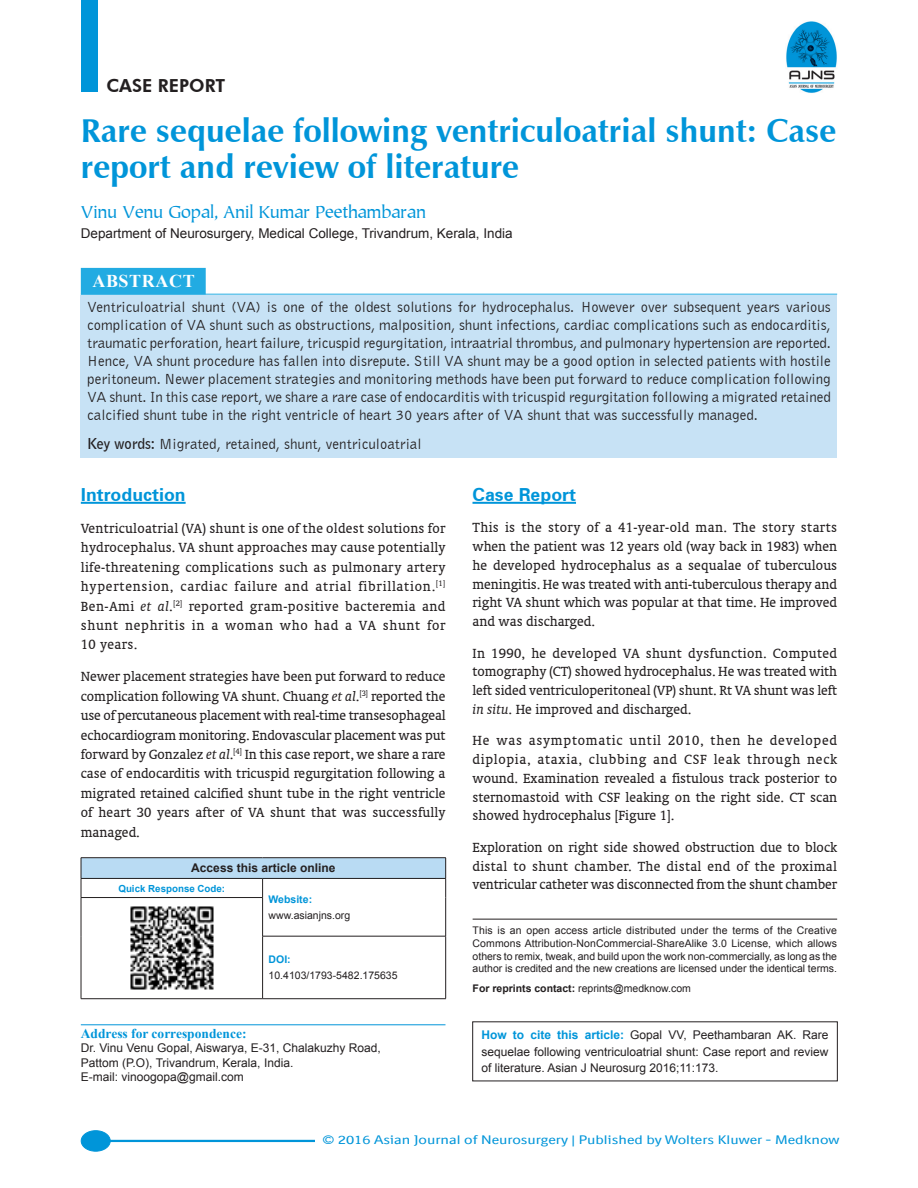
<style>
.page{position:relative;width:918px;height:1188px;background:#fff}
.page>*{position:absolute;margin:0;border:0;box-sizing:border-box;transform-origin:0 0}
.AT{font:700 33px/36px "Zapf Humanist 601 BT";color:#0095d9}
.t1{font:700 18px "Zurich BT";color:#0095d9}
.AH{font:800 18px "Futura BT";color:#231f20}
.ABSH{font:700 18px "Times New Roman";letter-spacing:.035em;color:#fff}
.AU{font:16.5px "Tiplo";color:#0095d9}
.TX{font:15px/18.8px "Oranda BT";color:#231f20;text-align:justify}
.ABS{font:15px/18px "Bell Gothic BT";color:#231f20;text-align:justify}
.KWD{font:15px "Bell Gothic BT";color:#231f20}
.AFF{font:13.5px "Arial";color:#231f20}
.ADD{font:700 13.5px "Times New Roman";color:#0095d9}
.HTC{font:12px/16.5px "Arial";color:#231f20;text-align:justify}
.ADD-2{font:12px/14.4px "Arial";color:#231f20}
.t2{font:12px "BI Sans";color:#0095d9;scale:1.25 1}
.AAO{font:700 12px "Arial";color:#231f20}
.OS{font:10.5px/12.6px "Arial";color:#231f20;text-align:justify}
.WEB_ID{font:10.5px "Arial";color:#231f20}
.WEBSITE{font:700 10.5px "Arial";color:#0095d9}
.QRC{font:700 9.75px "Arial";color:#0095d9}
.s1{font-weight:700}
.s2{font-style:italic}
.s3{font-weight:700;color:#0095d9}
</style>
<div class="page">
<hr style="left:110px;top:1140px;width:205px;height:2px;background:#0095d9">
<div style="left:81px;top:1131px;width:29px;height:20px;background:#0095d9;border-radius:50%"></div>
<div style="left:81px;top:1130px;width:30px;height:22px;border:1px solid #0095d9;border-radius:50%"></div>
<img style="left:786px;top:21px;width:51px;height:72px">
<hr style="left:472px;top:502px;width:104px;height:2px;background:#0095d9">
<hr style="left:81px;top:502px;width:105px;height:2px;background:#0095d9">
<hr style="left:81px;top:1024px;width:365px;height:1px;background:#0095d9">
<div style="left:81px;top:0;width:17px;height:92px;background:#0095d9"></div>
<div style="left:81px;top:295px;width:756px;height:163px;background:#c7e2f5"></div>
<div style="left:81px;top:268px;width:125px;height:27px;background:#22abe2"></div>
<hr style="left:81px;top:294px;width:756px;height:1px;background:#22abe2">
<hr style="left:473px;top:919px;width:364px;height:1px;background:#231f20">
<div style="left:81px;top:858px;width:365px;height:20px;background:#b9dbf3"></div>
<hr style="left:81px;top:857px;width:182px;height:1px;background:#231f20">
<hr style="left:263px;top:857px;width:183px;height:1px;background:#231f20">
<hr style="left:81px;top:878px;width:182px;height:1px;background:#231f20">
<svg style="left:81px;top:858px;width:1px;height:39px"></svg>
<hr style="left:263px;top:878px;width:183px;height:1px;background:#231f20">
<svg style="left:445px;top:858px;width:1px;height:40px"></svg>
<hr style="left:445px;top:898px;width:1px;height:38px;background:#231f20">
<hr style="left:81px;top:897px;width:182px;height:1px;background:#231f20">
<hr style="left:81px;top:898px;width:1px;height:38px;background:#231f20">
<hr style="left:81px;top:936px;width:1px;height:63px;background:#231f20">
<hr style="left:81px;top:998px;width:182px;height:1px;background:#231f20">
<hr style="left:262px;top:936px;width:184px;height:1px;background:#231f20">
<hr style="left:445px;top:936px;width:1px;height:63px;background:#231f20">
<hr style="left:263px;top:998px;width:183px;height:1px;background:#231f20">
<svg style="left:262px;top:879px;width:1px;height:18px"></svg>
<hr style="left:262px;top:898px;width:1px;height:38px;background:#231f20">
<hr style="left:262px;top:936px;width:1px;height:63px;background:#231f20">
<img style="left:130px;top:906px;width:84px;height:84px">
<p class="AH" style="left:106px;top:75px;width:120px">CASE REPORT</p>
<p class="AT" style="left:81px;top:113px;width:757px">Rare sequelae following ventriculoatrial shunt: Case report and review of literature</p>
<p class="AU" style="left:81px;top:204px;width:347px">Vinu Venu Gopal, Anil Kumar Peethambaran</p>
<p class="AFF" style="left:81px;top:224px;width:433px">Department of Neurosurgery, Medical College, Trivandrum, Kerala, India</p>
<p class="ABSH" style="left:92px;top:268px;width:104px">ABSTRACT</p>
<p class="ABS" style="left:87px;top:298px;width:745px">Ventriculoatrial shunt (VA) is one of the oldest solutions for hydrocephalus. However over subsequent years various complication of VA shunt such as obstructions, malposition, shunt infections, cardiac complications such as endocarditis, traumatic perforation, heart failure, tricuspid regurgitation, intraatrial thrombus, and pulmonary hypertension are reported.<br>Hence, VA shunt procedure has fallen into disrepute. Still VA shunt may be a good option in selected patients with hostile peritoneum. Newer placement strategies and monitoring methods have been put forward to reduce complication following VA shunt. In this case report, we share a rare case of endocarditis with tricuspid regurgitation following a migrated retained calcified shunt tube in the right ventricle of heart 30 years after of VA shunt that was successfully managed.</p>
<p class="KWD" style="left:87px;top:435px;width:336px"><span class="s1">Key words:</span> Migrated, retained, shunt, ventriculoatrial</p>
<h1 class="t1" style="left:81px;top:484px;width:106px">Introduction</h1>
<p class="TX" style="left:81px;top:519px;width:366px;line-height:19.4px">Ventriculoatrial (VA) shunt is one of the oldest solutions for hydrocephalus. VA shunt approaches may cause potentially life‑threatening complications such as pulmonary artery hypertension, cardiac failure and atrial fibrillation.<sup>[1] </sup>Ben‑Ami <span class="s2">et al</span>.<sup>[2]</sup> reported gram‑positive bacteremia and shunt nephritis in a woman who had a VA shunt for 10 years.</p>
<p class="TX" style="left:81px;top:667px;width:366px;line-height:19.4px">Newer placement strategies have been put forward to reduce complication following VA shunt. Chuang <span class="s2">et al</span>.<sup>[3]</sup> reported the use of percutaneous placement with real‑time transesophageal echocardiogram monitoring. Endovascular placement was put forward by Gonzalez <span class="s2">et al</span>.<sup>[4]</sup> In this case report, we share a rare case of endocarditis with tricuspid regurgitation following a migrated retained calcified shunt tube in the right ventricle of heart 30 years after of VA shunt that was successfully managed.</p>
<p class="AAO" style="left:191px;top:860px;width:146px">Access this article online</p>
<p class="QRC" style="left:118px;top:881px;width:108px">Quick Response Code:</p>
<p class="WEBSITE" style="left:269px;top:892px;width:45px">Website:</p>
<p class="WEB_ID" style="left:269px;top:908px;width:83px">www.asianjns.org</p>
<p class="WEBSITE" style="left:269px;top:952px;width:24px">DOI:</p>
<p class="WEB_ID" style="left:269px;top:968px;width:131px">10.4103/1793-5482.175635</p>
<p class="ADD" style="left:81px;top:1024px;width:167px">Address for correspondence:</p>
<p class="ADD-2" style="left:81px;top:1041px;width:301px">Dr. Vinu Venu Gopal, Aiswarya, E‑31, Chalakuzhy Road,<br>Pattom (P.O), Trivandrum, Kerala, India.<br>E‑mail: vinoogopa@gmail.com</p>
<h1 class="t1" style="left:472px;top:484px;width:105px">Case Report</h1>
<p class="TX" style="left:472px;top:518px;width:366px">This is the story of a 41‑year‑old man. The story starts when the patient was 12 years old (way back in 1983) when he developed hydrocephalus as a sequalae of tuberculous meningitis. He was treated with anti‑tuberculous therapy and right VA shunt which was popular at that time. He improved and was discharged.</p>
<p class="TX" style="left:472px;top:644px;width:366px">In 1990, he developed VA shunt dysfunction. Computed tomography (CT) showed hydrocephalus. He was treated with left sided ventriculoperitoneal (VP) shunt. Rt VA shunt was left <span class="s2">in situ</span>. He improved and discharged.</p>
<p class="TX" style="left:472px;top:731px;width:366px">He was asymptomatic until 2010, then he developed diplopia, ataxia, clubbing and CSF leak through neck wound. Examination revealed a fistulous track posterior to sternomastoid with CSF leaking on the right side. CT scan showed hydrocephalus [Figure 1].</p>
<p class="TX" style="left:472px;top:838px;width:366px">Exploration on right side showed obstruction due to block distal to shunt chamber. The distal end of the proximal ventricular catheter was disconnected from the shunt chamber</p>
<p class="OS" style="left:473px;top:924px;width:366px">This is an open access article distributed under the terms of the Creative Commons Attribution‑NonCommercial‑ShareAlike 3.0 License, which allows others to remix, tweak, and build upon the work non‑commercially, as long as the author is credited and the new creations are licensed under the identical terms.</p>
<p class="OS" style="left:473px;top:982px;width:220px"><span class="s1">For reprints contact:</span> reprints@medknow.com</p>
<p class="HTC" style="left:481px;top:1027px;width:349px"><span class="s3">How to cite this article:</span> Gopal VV, Peethambaran AK. Rare sequelae following ventriculoatrial shunt: Case report and review of literature. Asian J Neurosurg 2016;11:173.</p>
<p class="t2" style="left:322px;top:1133px;width:415px">© 2016 Asian Journal of Neurosurgery | Published by Wolters Kluwer - Medknow</p>
</div>
